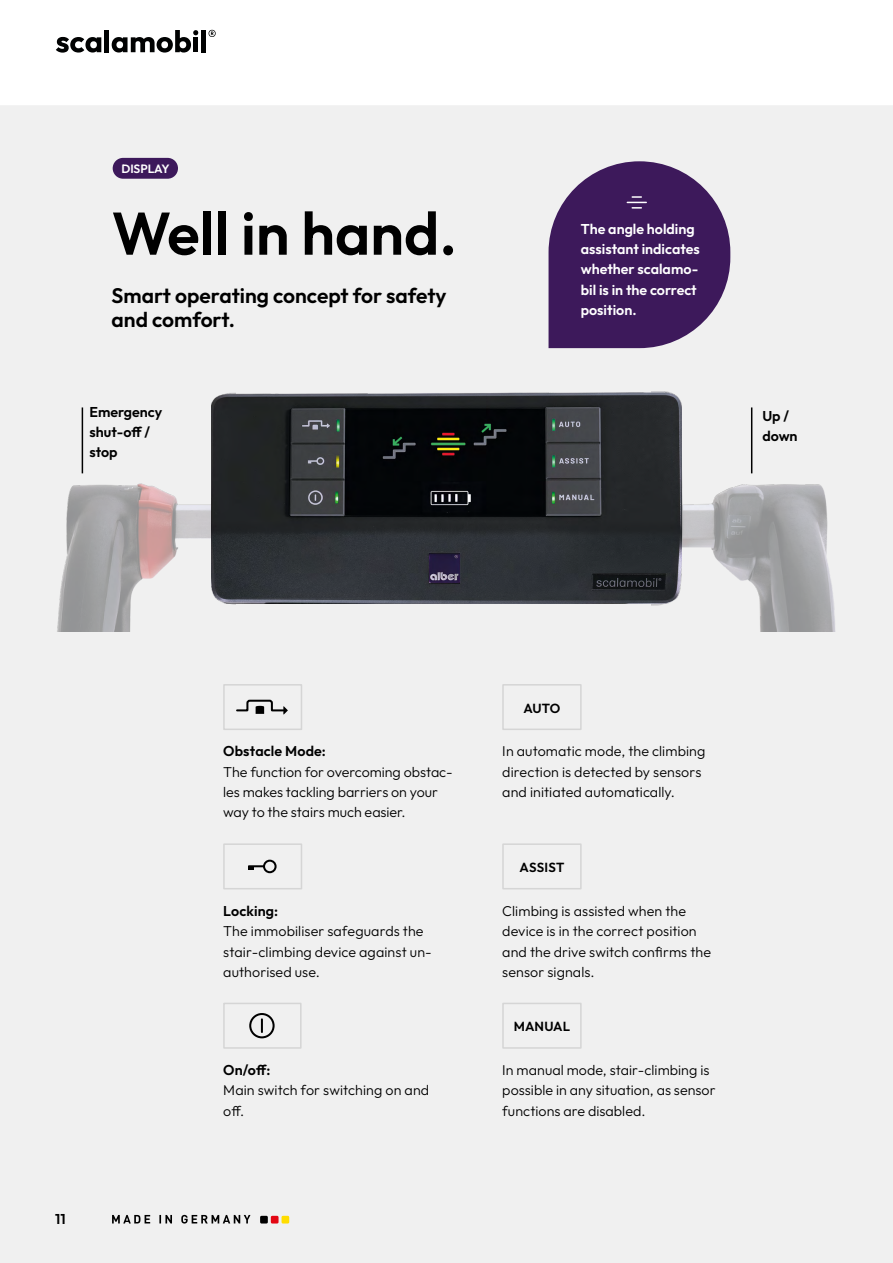
<style>
.page{position:relative;width:893px;height:1263px;background:#fff}
.page>*{position:absolute;margin:0;border:0;box-sizing:border-box;transform-origin:0 0}
.t1{font:600 60px "Outfit";color:#000}
.t2{font:600 21px/24.8px "Outfit";color:#000}
.t3{font:300 14.25px/20.2px "Outfit";letter-spacing:.005em;color:#000}
.t4{font:600 14.25px/20.2px "Outfit";color:#fff}
.t5{font:600 14.25px/20.2px "Outfit";color:#000}
.t6{font:600 13.2px "Outfit";letter-spacing:.005em;color:#000}
.t7{font:600 12px "Outfit";letter-spacing:-.01em;color:#fff}
</style>
<div class="page">
<div style="left:0;top:105px;width:892px;height:1158px;background:#f0f0f0"></div>
<svg style="left:892px;top:105px;width:1px;height:1158px"></svg>
<svg style="left:236px;top:699px;width:52px;height:15px"></svg>
<div style="left:223px;top:684px;width:79px;height:46px;border:2px solid #d5d5d5"></div>
<div style="left:263px;top:860px;width:14px;height:13px;border:2px solid #000;border-radius:50%"></div>
<svg style="left:248px;top:865px;width:16px;height:5px"></svg>
<div style="left:223px;top:843px;width:79px;height:46px;border:2px solid #d5d5d5"></div>
<div style="left:249px;top:1013px;width:26px;height:25px;border:2px solid #000;border-radius:50%"></div>
<svg style="left:261px;top:1019px;width:2px;height:13px"></svg>
<div style="left:223px;top:1003px;width:79px;height:46px;border:2px solid #d5d5d5"></div>
<div style="left:502px;top:684px;width:80px;height:46px;border:2px solid #d5d5d5"></div>
<div style="left:502px;top:843px;width:80px;height:46px;border:2px solid #d5d5d5"></div>
<div style="left:502px;top:1003px;width:80px;height:46px;border:2px solid #d5d5d5"></div>
<img style="left:56px;top:384px;width:180px;height:248px">
<img style="left:651px;top:384px;width:186px;height:248px">
<img style="left:211px;top:391px;width:470px;height:212px">
<hr style="left:82px;top:407px;width:1px;height:66px;background:#000">
<hr style="left:751px;top:407px;width:1px;height:66px;background:#000">
<svg style="left:549px;top:161px;width:181px;height:187px;background:#593a72"></svg>
<div style="left:113px;top:158px;width:65px;height:21px;background:#3d195b;border-radius:10px"></div>
<div style="left:201px;top:30px;width:5px;height:22px;background:#010202"></div>
<svg style="left:209px;top:30px;width:7px;height:7px"></svg>
<svg style="left:56px;top:37px;width:45px;height:16px"></svg>
<svg style="left:112px;top:30px;width:86px;height:23px"></svg>
<hr style="left:105px;top:30px;width:4px;height:22px;background:#010202">
<div style="left:260px;top:1216px;width:8px;height:7px;background:#000;border-radius:2px"></div>
<div style="left:271px;top:1216px;width:8px;height:7px;background:#e30613;border-radius:2px"></div>
<div style="left:282px;top:1216px;width:7px;height:7px;background:#fd0"></div>
<svg style="left:112px;top:1215px;width:138px;height:8px"></svg>
<p class="t7" style="left:121px;top:161px;width:50px">DISPLAY</p>
<h1 class="t1" style="left:112px;top:194px;width:347px">Well in hand.</h1>
<h2 class="t2" style="left:112px;top:284px;width:337px">Smart operating concept for safety and comfort.</h2>
<p class="t4" style="left:581px;top:219px;width:120px">The angle holding assistant indicates whether scalamo&shy;bil is in the correct position.</p>
<p class="t5" style="left:89px;top:402px;width:74px">Emergency shut-off / stop</p>
<p class="t5" style="left:762px;top:406px;width:37px">Up / down</p>
<p class="t5" style="left:55px;top:1209px;width:12px">11</p>
<p class="t5" style="left:223px;top:742px;width:104px">Obstacle Mode:</p>
<p class="t3" style="left:223px;top:762px;width:231px">The function for overcoming obstac&shy;les makes tackling barriers on your way to the stairs much easier.</p>
<p class="t5" style="left:223px;top:901px;width:56px">Locking:</p>
<p class="t3" style="left:223px;top:921px;width:210px">The immobiliser safeguards the stair-climbing device against un&shy;authorised use.</p>
<p class="t5" style="left:223px;top:1060px;width:49px">On/off:</p>
<p class="t3" style="left:223px;top:1081px;width:207px">Main switch for switching on and off.</p>
<p class="t6" style="left:523px;top:699px;width:39px">AUTO</p>
<p class="t3" style="left:502px;top:741px;width:205px">In automatic mode, the climbing direction is detected by sensors and initiated automatically.</p>
<p class="t6" style="left:519px;top:859px;width:46px">ASSIST</p>
<p class="t3" style="left:502px;top:901px;width:210px">Climbing is assisted when the device is in the correct position and the drive switch confirms the sensor signals.</p>
<p class="t6" style="left:514px;top:1018px;width:58px">MANUAL</p>
<p class="t3" style="left:502px;top:1060px;width:215px">In manual mode, stair-climbing is possible in any situation, as sensor functions are disabled.</p>
</div>
